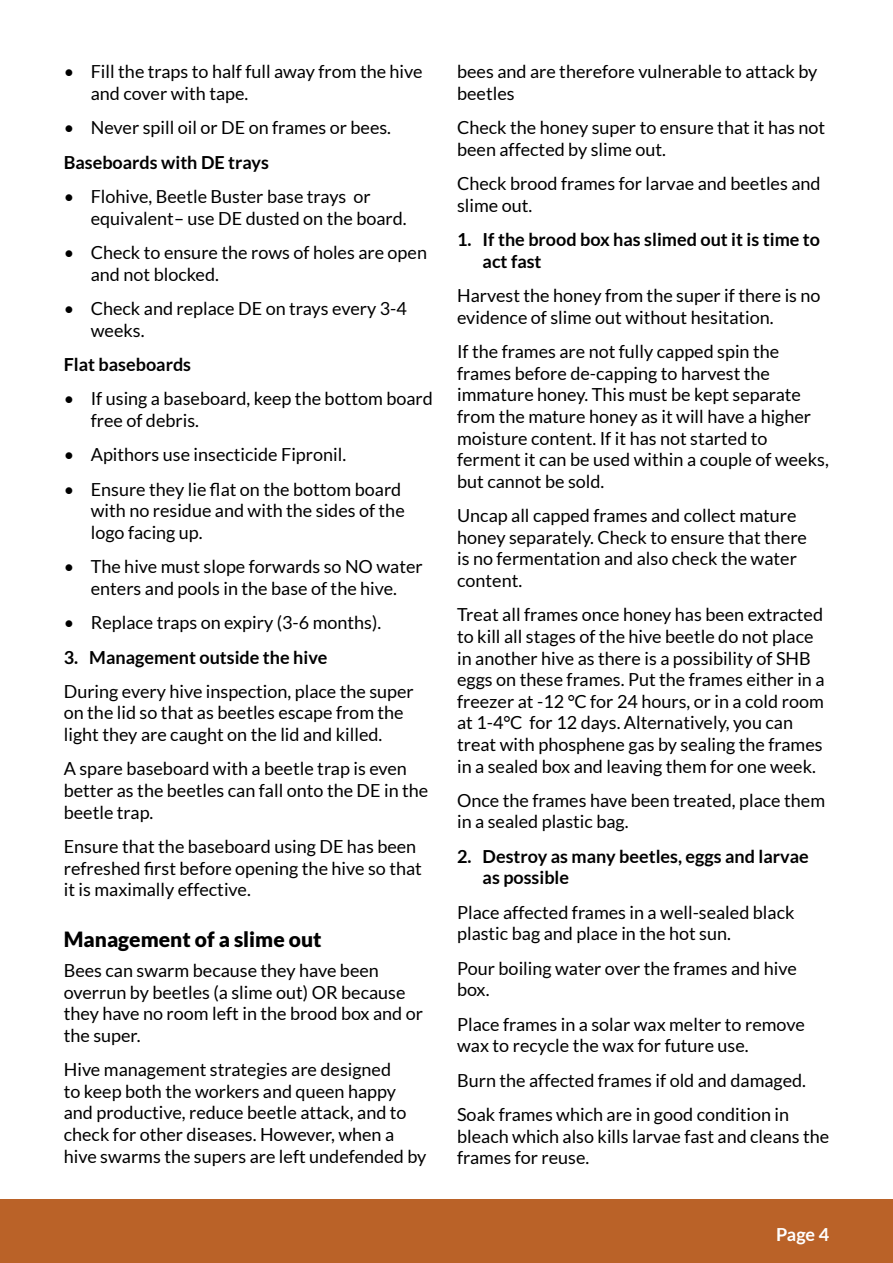
<style>
.page{position:relative;width:893px;height:1263px;background:#fff}
.page>*{position:absolute;margin:0;border:0;box-sizing:border-box;transform-origin:0 0}
.t1{font:900 21px "Lato";color:#000}
.t2{font:18px/21.6px "Lato";color:#000}
.t3{font:700 18px/21.6px "Lato";color:#000}
.t4{font:700 18px "Lato";color:#fff}
</style>
<div class="page">
<div style="left:0;top:1199px;width:893px;height:64px;background:#ba6228"></div>
<p class="t2" style="left:91px;top:61px;width:333px;text-indent:-27px">• Fill the traps to half full away from the hive and cover with tape.</p>
<p class="t2" style="left:64px;top:117px;width:329px">• Never spill oil or DE on frames or bees.</p>
<p class="t3" style="left:64px;top:151px;width:207px">Baseboards with DE trays</p>
<p class="t2" style="left:91px;top:186px;width:317px;text-indent:-27px">• Flohive, Beetle Buster base trays or equivalent– use DE dusted on the board.</p>
<p class="t2" style="left:91px;top:241px;width:338px;text-indent:-27px">• Check to ensure the rows of holes are open and not blocked.</p>
<p class="t2" style="left:91px;top:297px;width:318px;text-indent:-27px">• Check and replace DE on trays every 3-4 weeks.</p>
<p class="t3" style="left:64px;top:353px;width:129px">Flat baseboards</p>
<p class="t2" style="left:91px;top:388px;width:344px;text-indent:-27px">• If using a baseboard, keep the bottom board free of debris.</p>
<p class="t2" style="left:64px;top:444px;width:284px">• Apithors use insecticide Fipronil.</p>
<p class="t2" style="left:91px;top:478px;width:315px;text-indent:-27px">• Ensure they lie flat on the bottom board with no residue and with the sides of the logo facing up.</p>
<p class="t2" style="left:64px;top:556px;width:360px;text-align:center">• The hive must slope forwards so NO water enters and pools in the base of the hive.</p>
<p class="t2" style="left:64px;top:612px;width:319px">• Replace traps on expiry (3-6 months).</p>
<p class="t3" style="left:64px;top:646px;width:265px">3. Management outside the hive</p>
<p class="t2" style="left:64px;top:680px;width:352px">During every hive inspection, place the super on the lid so that as beetles escape from the light they are caught on the lid and killed.</p>
<p class="t2" style="left:64px;top:758px;width:366px">A spare baseboard with a beetle trap is even better as the beetles can fall onto the DE in the beetle trap.</p>
<p class="t2" style="left:64px;top:835px;width:360px">Ensure that the baseboard using DE has been refreshed first before opening the hive so that it is maximally effective.</p>
<p class="t1" style="left:64px;top:927px;width:259px">Management of a slime out</p>
<p class="t2" style="left:64px;top:959px;width:361px">Bees can swarm because they have been overrun by beetles (a slime out) OR because they have no room left in the brood box and or the super.</p>
<p class="t2" style="left:64px;top:1059px;width:364px">Hive management strategies are designed<br>to keep both the workers and queen happy and productive, reduce beetle attack, and to check for other diseases. However, when a hive swarms the supers are left undefended by</p>
<p class="t2" style="left:457px;top:61px;width:362px">bees and are therefore vulnerable to attack by beetles</p>
<p class="t2" style="left:457px;top:117px;width:370px">Check the honey super to ensure that it has not been affected by slime out.</p>
<p class="t2" style="left:457px;top:173px;width:365px">Check brood frames for larvae and beetles and slime out.</p>
<p class="t3" style="left:483px;top:229px;width:339px;text-indent:-26px">1. If the brood box has slimed out it is time to act fast</p>
<p class="t2" style="left:457px;top:285px;width:365px">Harvest the honey from the super if there is no evidence of slime out without hesitation.</p>
<p class="t2" style="left:457px;top:341px;width:373px">If the frames are not fully capped spin the frames before de-capping to harvest the immature honey. This must be kept separate from the mature honey as it will have a higher moisture content. If it has not started to ferment it can be used within a couple of weeks, but cannot be sold.</p>
<p class="t2" style="left:457px;top:505px;width:351px">Uncap all capped frames and collect mature honey separately. Check to ensure that there is no fermentation and also check the water content.</p>
<p class="t2" style="left:457px;top:604px;width:369px">Treat all frames once honey has been extracted to kill all stages of the hive beetle do not place in another hive as there is a possibility of SHB eggs on these frames. Put the frames either in a freezer at -12 °C for 24 hours, or in a cold room at 1-4°C for 12 days. Alternatively, you can treat with phosphene gas by sealing the frames in a sealed box and leaving them for one week.</p>
<p class="t2" style="left:457px;top:789px;width:369px">Once the frames have been treated, place them in a sealed plastic bag.</p>
<p class="t3" style="left:483px;top:845px;width:328px;text-indent:-26px">2. Destroy as many beetles, eggs and larvae as possible</p>
<p class="t2" style="left:457px;top:901px;width:339px">Place affected frames in a well-sealed black plastic bag and place in the hot sun.</p>
<p class="t2" style="left:457px;top:957px;width:341px">Pour boiling water over the frames and hive box.</p>
<p class="t2" style="left:457px;top:1013px;width:349px">Place frames in a solar wax melter to remove wax to recycle the wax for future use.</p>
<p class="t2" style="left:457px;top:1063px;width:350px;line-height:34.3px">Burn the affected frames if old and damaged.<br>Soak frames which are in good condition in</p>
<p class="t2" style="left:457px;top:1125px;width:374px">bleach which also kills larvae fast and cleans the frames for reuse.</p>
<p class="t4" style="left:776px;top:1224px;width:55px">Page 4</p>
</div>
